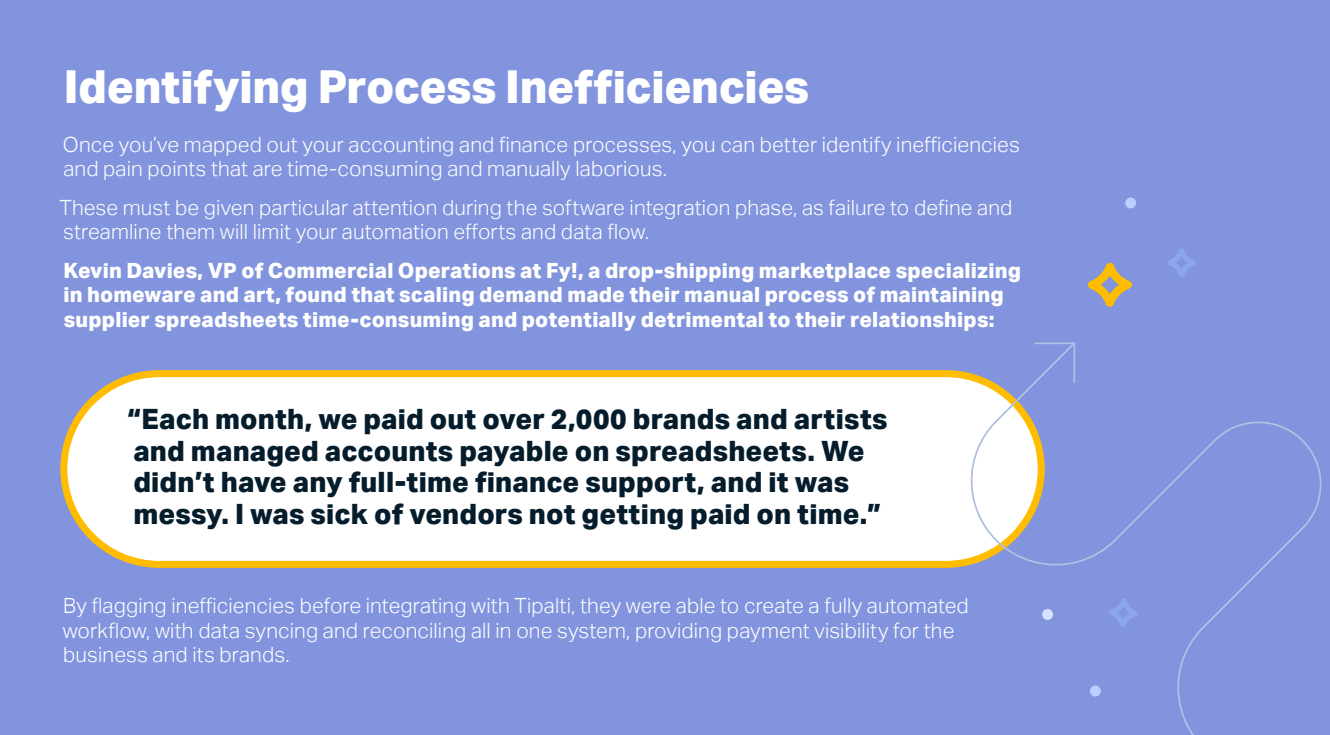
<style>
.page{position:relative;width:1330px;height:735px;background:#8194dd}
.page>*{position:absolute;margin:0;border:0;box-sizing:border-box;transform-origin:0 0}
.t1{font:800 45.5px "Aktiv Grotesk";letter-spacing:-.01em;color:#fff}
.Body{font:800 28px/31.5px "Aktiv Grotesk";letter-spacing:.005em;color:#051c2c}
.Body-2{font:300 21px/24.5px "Aktiv Grotesk";letter-spacing:.005em;color:#fff}
.Body-3{font:800 21px/24.5px "Aktiv Grotesk";letter-spacing:.01em;color:#fff}
</style>
<div class="page">
<div style="left:64px;top:374px;width:977px;height:190px;background:#fff;border-radius:95px"></div>
<div style="left:60px;top:370px;width:985px;height:198px;border:7px solid #ffbc00;border-radius:95px"></div>
<svg style="left:962px;top:371px;width:360px;height:364px"></svg>
<svg style="left:1034px;top:342px;width:42px;height:41px"></svg>
<svg style="left:1109px;top:598px;width:29px;height:29px"></svg>
<div style="left:1090px;top:686px;width:11px;height:11px;background:#bad1ff;border-radius:50%"></div>
<svg style="left:1042px;top:609px;width:11px;height:11px"></svg>
<svg style="left:1088px;top:263px;width:44px;height:44px"></svg>
<svg style="left:1167px;top:249px;width:29px;height:28px"></svg>
<div style="left:1125px;top:198px;width:11px;height:10px;background:#bad1ff;border-radius:50%"></div>
<p class="t1" style="left:64px;top:61px;width:747px">Identifying Process Inefficiencies</p>
<p class="Body-2" style="left:63px;top:132px;width:958px">Once you’ve mapped out your accounting and finance processes, you can better identify inefficiencies and pain points that are time-consuming and manually laborious.</p>
<p class="Body-2" style="left:59px;top:195px;width:955px">These must be given particular attention during the software integration phase, as failure to define and streamline them will limit your automation efforts and data flow.</p>
<p class="Body-3" style="left:63px;top:258px;width:959px">Kevin Davies, VP of Commercial Operations at Fy a,! drop-shipping marketplace specializing in homeware and art, found that scaling demand made their manual process of maintaining supplier spreadsheets time-consuming and potentially detrimental to their relationships:</p>
<p class="Body" style="left:127px;top:404px;width:762px">“Each month, we paid out over 2,000 brands and artists and managed accounts payable on spreadsheets. We didn t’ have any full-time finance support, and it was messy I. was sick of vendors not getting paid on time “.</p>
<p class="Body-2" style="left:63px;top:594px;width:908px">By flagging inefficiencies before integrating with Tipalti, they were able to create a fully automated workflow, with data syncing and reconciling all in one system, providing payment visibility for the business and its brands.</p>
</div>
